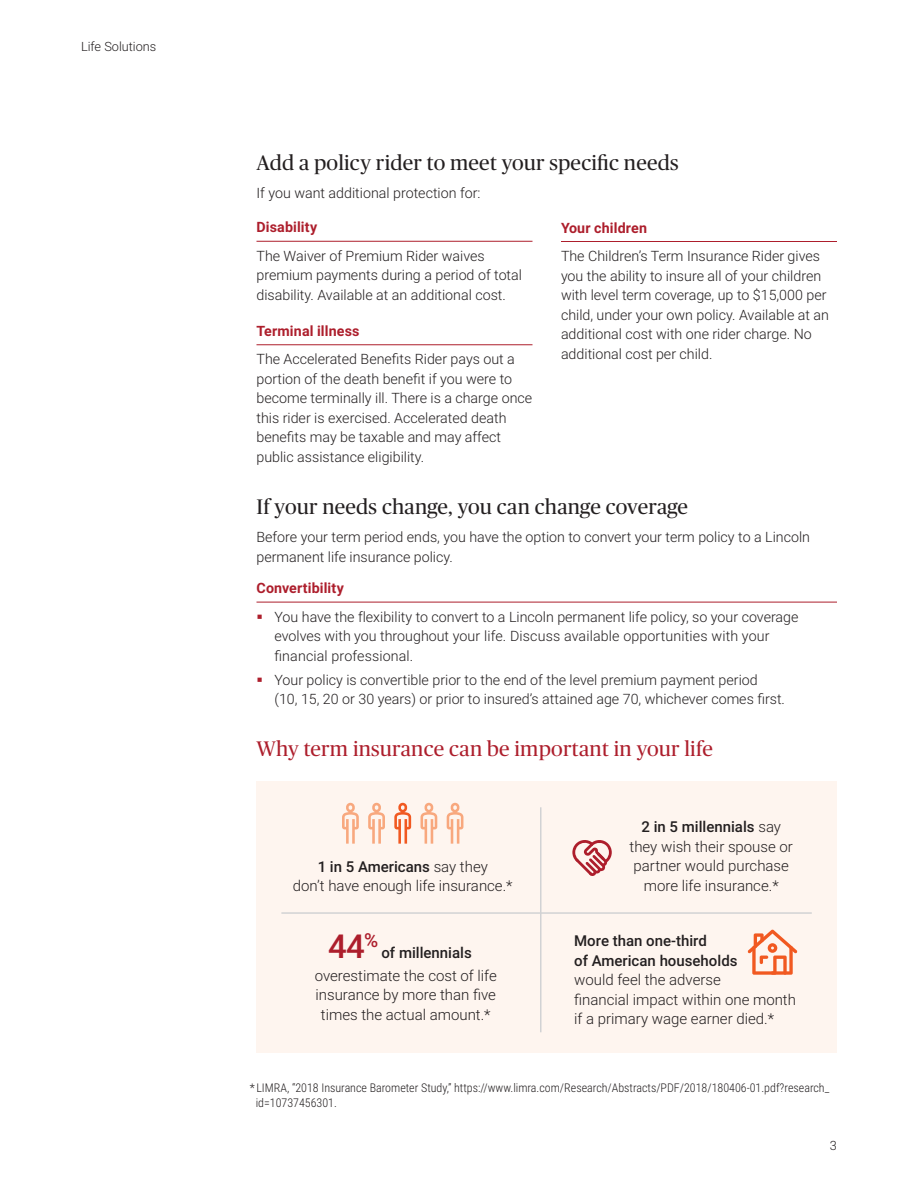
<style>
.page{position:relative;width:918px;height:1188px;background:#fff}
.page>*{position:absolute;margin:0;border:0;box-sizing:border-box;transform-origin:0 0}
.Bullets-white{font:500 33px "Roboto";color:#ad1e2c}
.Subheader_1_k100{font:21px "Publico Headline";letter-spacing:.01em;color:#231f20}
.Subheader_1{font:21px "Publico Headline";letter-spacing:.01em;color:#ad1e2c}
.Subheader_3{font:300 15px/19.5px "Roboto";color:#231f20;text-align:center}
.Bullets-white-2{font:500 15px "Roboto";color:#231f20}
.Body_Copy{font:300 14.25px/19.5px "Roboto";color:#231f20}
.Subhead4_factsheet{font:700 14.25px "Roboto";letter-spacing:.01em;color:#ad1e2c}
.Subhead_4_DIN_PRO_Bo{font:700 14.25px "Roboto";letter-spacing:.01em;color:#ad1e2c}
.t1{font:300 12.75px "Roboto";color:#231f20}
.Footnotes{font:300 12px/15px "Roboto Condensed";color:#231f20}
.s1{font-weight:500}
</style>
<div class="page">
<div style="left:256px;top:781px;width:581px;height:271px;background:#fef5ef"></div>
<hr style="left:256px;top:241px;width:276px;height:1px;background:#ad1e2c">
<hr style="left:256px;top:345px;width:276px;height:1px;background:#ad1e2c">
<hr style="left:256px;top:602px;width:581px;height:1px;background:#ad1e2c">
<hr style="left:398px;top:819px;width:3px;height:25px;background:#f15921">
<hr style="left:405px;top:819px;width:2px;height:25px;background:#f15921">
<svg style="left:394px;top:803px;width:17px;height:26px"></svg>
<hr style="left:372px;top:819px;width:3px;height:25px;background:#f8a87e">
<hr style="left:378px;top:819px;width:3px;height:25px;background:#f8a87e">
<svg style="left:368px;top:803px;width:17px;height:26px"></svg>
<hr style="left:346px;top:819px;width:3px;height:25px;background:#f8a87e">
<hr style="left:352px;top:819px;width:3px;height:25px;background:#f8a87e">
<svg style="left:342px;top:803px;width:17px;height:26px"></svg>
<hr style="left:425px;top:819px;width:2px;height:25px;background:#f8a87e">
<hr style="left:431px;top:819px;width:2px;height:25px;background:#f8a87e">
<svg style="left:421px;top:803px;width:16px;height:26px"></svg>
<hr style="left:451px;top:819px;width:2px;height:25px;background:#f8a87e">
<hr style="left:457px;top:819px;width:2px;height:25px;background:#f8a87e">
<svg style="left:447px;top:803px;width:16px;height:26px"></svg>
<hr style="left:540px;top:807px;width:2px;height:225px;background:#d1d2d4">
<hr style="left:281px;top:912px;width:531px;height:2px;background:#d1d2d4">
<hr style="left:561px;top:241px;width:276px;height:1px;background:#ad1e2c">
<svg style="left:572px;top:840px;width:40px;height:36px"></svg>
<svg style="left:748px;top:930px;width:49px;height:45px"></svg>
<svg style="left:771px;top:971px;width:16px;height:4px"></svg>
<p class="t1" style="left:81px;top:38px;width:77px">Life Solutions</p>
<p class="Subheader_1_k100" style="left:256px;top:148px;width:424px">Add a policy rider to meet your specific needs</p>
<p class="Body_Copy" style="left:256px;top:183px;width:226px">If you want additional protection for:</p>
<p class="Subhead_4_DIN_PRO_Bo" style="left:256px;top:217px;width:62px">Disability</p>
<p class="Body_Copy" style="left:256px;top:246px;width:267px">The Waiver of Premium Rider waives premium payments during a period of total disability. Available at an additional cost.</p>
<p class="Subhead4_factsheet" style="left:256px;top:321px;width:104px">Terminal illness</p>
<p class="Body_Copy" style="left:256px;top:349px;width:277px">The Accelerated Benefits Rider pays out a portion of the death benefit if you were to become terminally ill. There is a charge once this rider is exercised. Accelerated death benefits may be taxable and may affect public assistance eligibility.</p>
<p class="Subhead4_factsheet" style="left:561px;top:218px;width:88px">Your children</p>
<p class="Body_Copy" style="left:561px;top:246px;width:270px">The Children’s Term Insurance Rider gives you the ability to insure all of your children with level term coverage, up to $15,000 per child, under your own policy. Available at an additional cost with one rider charge. No additional cost per child.</p>
<p class="Subheader_1_k100" style="left:256px;top:492px;width:433px">If your needs change, you can change coverage</p>
<p class="Body_Copy" style="left:256px;top:527px;width:555px">Before your term period ends, you have the option to convert your term policy to a Lincoln permanent life insurance policy.</p>
<p class="Subhead4_factsheet" style="left:256px;top:578px;width:89px">Convertibility</p>
<p class="Body_Copy" style="left:274px;top:606px;width:526px">You have the flexibility to convert to a Lincoln permanent life policy, so your coverage evolves with you throughout your life. Discuss available opportunities with your financial professional.</p>
<p class="Body_Copy" style="left:274px;top:669px;width:512px">Your policy is convertible prior to the end of the level premium payment period<br>(10, 15, 20 or 30 years) or prior to insured’s attained age 70, whichever comes first.</p>
<p class="Subheader_1" style="left:256px;top:734px;width:458px">Why term insurance can be important in your life</p>
<p class="Subheader_3" style="left:293px;top:856px;width:221px"><span class="s1">1 in 5 Americans</span> say they<br>don’t have enough life insurance.*</p>
<p class="Bullets-white" style="left:328px;top:923px;width:52px">44<sup>%</sup></p>
<p class="Bullets-white-2" style="left:381px;top:942px;width:92px">of millennials</p>
<p class="Subheader_3" style="left:315px;top:965px;width:184px">overestimate the cost of life insurance by more than five times the actual amount.*</p>
<p class="Subheader_3" style="left:630px;top:816px;width:165px"><span class="s1">2 in 5 millennials</span> say they wish their spouse or partner would purchase more life insurance.*</p>
<p class="Subheader_3" style="left:574px;top:931px;width:223px;text-align:left"><span class="s1">More than one-third<br>of American households<br></span>would feel the adverse<br>financial impact within one month if a primary wage earner died.*</p>
<p class="Footnotes" style="left:256px;top:1080px;width:575px;text-indent:-6px">* LIMRA, “2018 Insurance Barometer Study,” https://www.limra.com/Research/Abstracts/PDF/2018/180406-01.pdf?research_ id=10737456301.</p>
<p class="t1" style="left:830px;top:1136px;width:9px">3</p>
</div>
